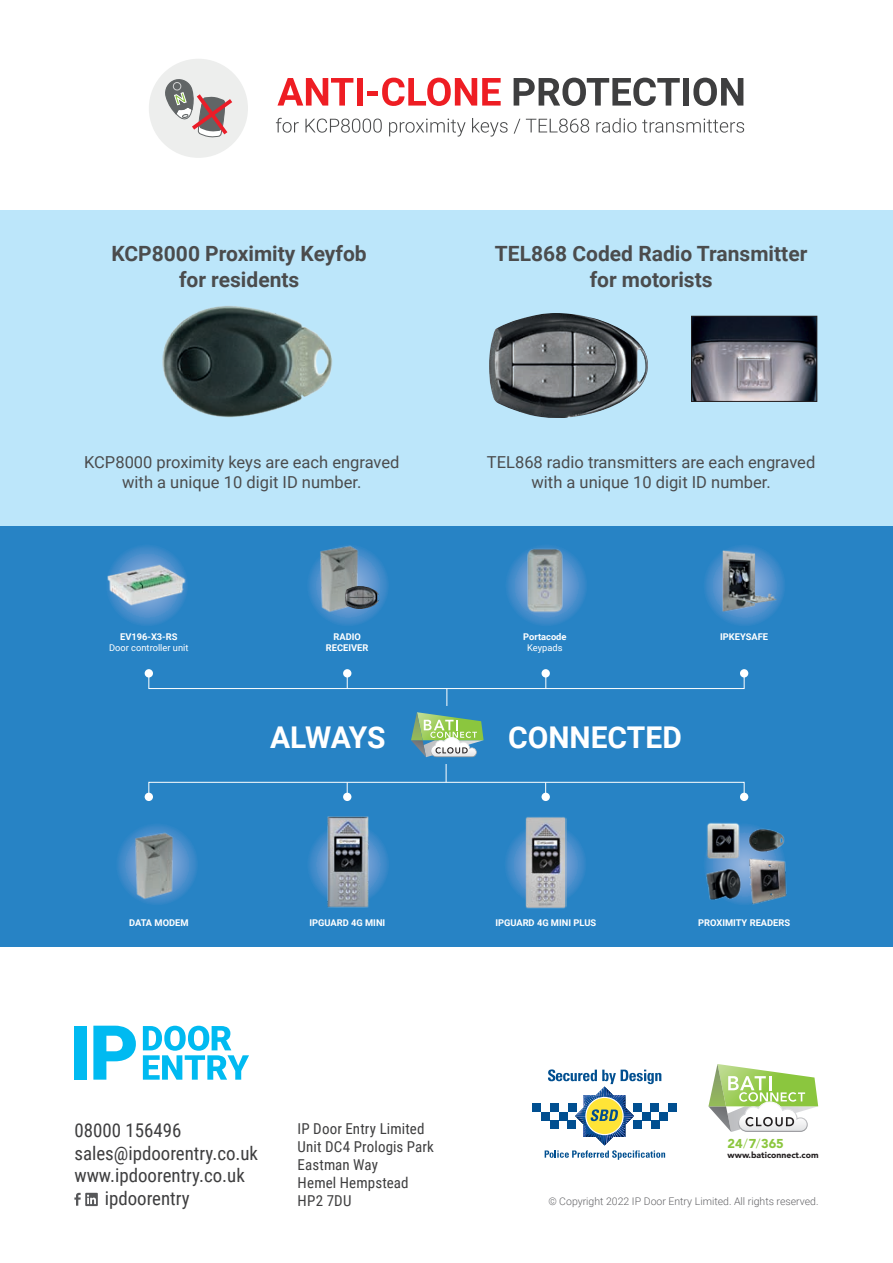
<style>
.page{position:relative;width:893px;height:1263px;background:#fff}
.page>*{position:absolute;margin:0;border:0;box-sizing:border-box;transform-origin:0 0}
.t1{font:700 30px "Roboto";color:#fff}
.t2{font:700 21px/25.2px "Roboto";color:#4b4c4d;text-align:center}
.t3{font:18.9px "Roboto Condensed";color:#3e3e3f}
.t4{font:16.5px/19.8px "Roboto";color:#4b4c4d;text-align:center}
.t5{font:15px/18px "Roboto Condensed";letter-spacing:.01em;color:#3e3e3f}
.t6{font:900 12.75px "Avenir LT Std";color:#8bc63e}
.t7{font:300 10.5px "Roboto";color:#636366}
.t8{font:700 9.3px/11.1px "Roboto";color:#fff;text-align:center}
.t9{font:9.3px "Roboto";color:#fff}
.t10{font:900 8.7px "Avenir LT Std";color:#231f20}
.s1{font-weight:300}
</style>
<div class="page">
<div style="left:0;top:526px;width:893px;height:421px;background:#2783c5"></div>
<div style="left:0;top:210px;width:893px;height:316px;background:#bce6fa"></div>
<svg style="left:708px;top:1064px;width:110px;height:68px"></svg>
<img style="left:693px;top:318px;width:122px;height:82px">
<div style="left:691px;top:316px;width:126px;height:86px;border:1px solid #231f20"></div>
<img style="left:489px;top:313px;width:159px;height:105px">
<img style="left:162px;top:306px;width:171px;height:112px">
<svg style="left:74px;top:1193px;width:24px;height:13px"></svg>
<div style="left:74px;top:1026px;width:13px;height:54px;background:#00baf1"></div>
<svg style="left:93px;top:1026px;width:43px;height:54px"></svg>
<svg style="left:143px;top:1026px;width:106px;height:54px"></svg>
<div style="left:532px;top:1103px;width:9px;height:9px;background:#014f90"></div>
<div style="left:541px;top:1112px;width:9px;height:8px;background:#014f90"></div>
<div style="left:668px;top:1103px;width:9px;height:9px;background:#014f90"></div>
<div style="left:659px;top:1112px;width:9px;height:8px;background:#014f90"></div>
<svg style="left:545px;top:1069px;width:120px;height:91px"></svg>
<svg style="left:106px;top:544px;width:82px;height:82px"></svg>
<svg style="left:116px;top:823px;width:82px;height:82px"></svg>
<svg style="left:306px;top:544px;width:83px;height:82px"></svg>
<svg style="left:307px;top:823px;width:82px;height:82px"></svg>
<svg style="left:505px;top:544px;width:82px;height:82px"></svg>
<svg style="left:504px;top:823px;width:82px;height:82px"></svg>
<svg style="left:703px;top:544px;width:82px;height:82px"></svg>
<svg style="left:703px;top:823px;width:82px;height:82px"></svg>
<img style="left:525px;top:817px;width:42px;height:92px">
<img style="left:325px;top:816px;width:45px;height:92px">
<img style="left:106px;top:564px;width:82px;height:44px">
<img style="left:316px;top:544px;width:46px;height:69px">
<img style="left:345px;top:586px;width:35px;height:23px">
<img style="left:523px;top:546px;width:44px;height:69px">
<img style="left:721px;top:549px;width:56px;height:63px">
<img style="left:131px;top:831px;width:46px;height:69px">
<div style="left:145px;top:669px;width:8px;height:8px;background:#fff;border-radius:50%"></div>
<div style="left:145px;top:793px;width:8px;height:8px;background:#fff;border-radius:50%"></div>
<svg style="left:541px;top:669px;width:9px;height:8px"></svg>
<svg style="left:541px;top:793px;width:9px;height:8px"></svg>
<div style="left:740px;top:669px;width:8px;height:8px;background:#fff;border-radius:50%"></div>
<div style="left:740px;top:793px;width:8px;height:8px;background:#fff;border-radius:50%"></div>
<svg style="left:148px;top:671px;width:597px;height:35px"></svg>
<svg style="left:148px;top:764px;width:597px;height:35px"></svg>
<svg style="left:411px;top:712px;width:73px;height:45px"></svg>
<img style="left:706px;top:822px;width:35px;height:37px">
<img style="left:749px;top:827px;width:36px;height:26px">
<img style="left:704px;top:866px;width:39px;height:36px">
<img style="left:747px;top:858px;width:40px;height:47px">
<div style="left:149px;top:59px;width:99px;height:99px;background:#edeeed;border-radius:50%"></div>
<svg style="left:165px;top:79px;width:67px;height:59px"></svg>
<svg style="left:276px;top:118px;width:23px;height:15px"></svg>
<svg style="left:305px;top:119px;width:77px;height:14px"></svg>
<svg style="left:389px;top:119px;width:77px;height:18px"></svg>
<svg style="left:472px;top:118px;width:36px;height:19px"></svg>
<svg style="left:514px;top:119px;width:6px;height:15px"></svg>
<svg style="left:526px;top:119px;width:63px;height:14px"></svg>
<svg style="left:596px;top:118px;width:40px;height:15px"></svg>
<svg style="left:642px;top:119px;width:102px;height:14px"></svg>
<svg style="left:277px;top:78px;width:76px;height:28px"></svg>
<div style="left:357px;top:78px;width:6px;height:28px;background:#ee1d23"></div>
<hr style="left:368px;top:92px;width:10px;height:4px;background:#ee1d23">
<svg style="left:382px;top:78px;width:119px;height:28px"></svg>
<svg style="left:514px;top:78px;width:166px;height:28px"></svg>
<div style="left:683px;top:78px;width:6px;height:28px;background:#3e3e3f"></div>
<svg style="left:693px;top:78px;width:50px;height:28px"></svg>
<p class="t2" style="left:112px;top:240px;width:257px">KCP8000 Proximity Keyfob for residents</p>
<p class="t2" style="left:495px;top:240px;width:314px">TEL868 Coded Radio Transmitter for motorists</p>
<p class="t4" style="left:84px;top:452px;width:317px">KCP8000 proximity keys are each engraved with a unique 10 digit ID number.</p>
<p class="t4" style="left:487px;top:452px;width:330px">TEL868 radio transmitters are each engraved with a unique 10 digit ID number.</p>
<p class="t8" style="left:120px;top:630px;width:59px">EV196-X3-RS</p>
<p class="t9" style="left:109px;top:641px;width:81px">Door controller unit</p>
<p class="t8" style="left:129px;top:917px;width:61px">DATA MODEM</p>
<p class="t8" style="left:326px;top:630px;width:44px">RADIO<br>RECEIVER</p>
<p class="t8" style="left:523px;top:630px;width:45px">Portacode</p>
<p class="t9" style="left:527px;top:641px;width:37px">Keypads</p>
<h1 class="t1" style="left:270px;top:716px;width:117px">ALWAYS</h1>
<h1 class="t1" style="left:508px;top:716px;width:175px">CONNECTED</h1>
<p class="t8" style="left:720px;top:630px;width:49px">IPKEYSAFE</p>
<p class="t8" style="left:309px;top:917px;width:77px">IPGUARD 4G MINI</p>
<p class="t8" style="left:495px;top:917px;width:102px">IPGUARD 4G MINI PLUS</p>
<p class="t8" style="left:698px;top:917px;width:93px">PROXIMITY READERS</p>
<p class="t3" style="left:74px;top:1117px;width:109px">08000 156496</p>
<p class="t3" style="left:74px;top:1139px;width:185px">sales@ipdoorentry.co.uk</p>
<p class="t3" style="left:74px;top:1162px;width:172px">www.ipdoorentry.co.uk</p>
<p class="t3" style="left:105px;top:1185px;width:86px">ipdoorentry</p>
<p class="t5" style="left:298px;top:1119px;width:138px">IP Door Entry Limited<br>Unit DC4 Prologis Park<br>Eastman Way<br>Hemel Hempstead<br>HP2 7DU</p>
<p class="t6" style="left:728px;top:1135px;width:58px">24<span class="s1">/</span>7<span class="s1">/</span>365</p>
<p class="t10" style="left:728px;top:1149px;width:92px">www.baticonnect.com</p>
<p class="t7" style="left:548px;top:1194px;width:272px">© Copyright 2022 IP Door Entry Limited. All rights reserved.</p>
</div>
